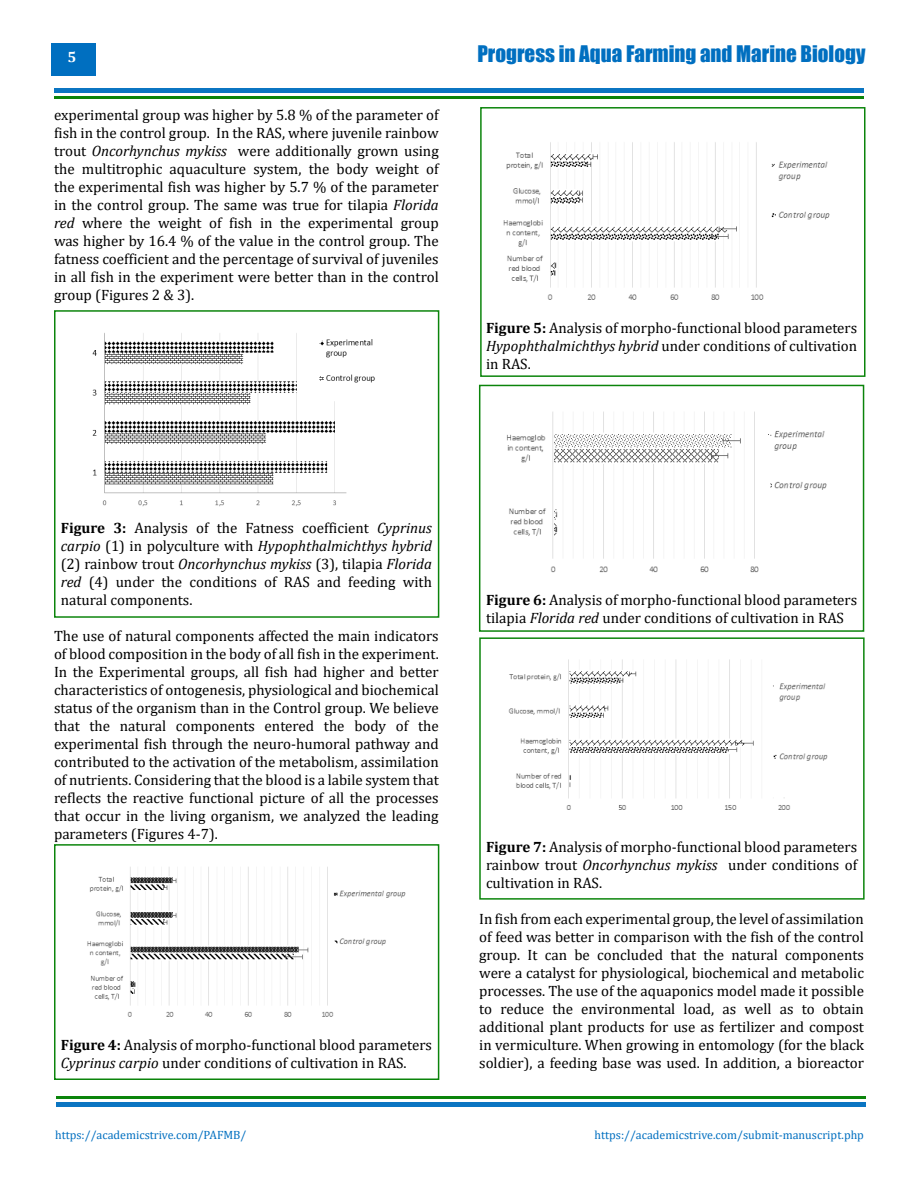
<style>
.page{position:relative;width:918px;height:1188px;background:#fff}
.page>*{position:absolute;margin:0;border:0;box-sizing:border-box;transform-origin:0 0}
.t1{font:21px "Impact";color:#006fc0}
.t2{font:15px/18px "Cambria";color:#000;text-align:justify}
.t3{font:700 15px "Cambria";color:#fff}
.t4{font:12px "Cambria";color:#006fc0}
.s1{font-style:italic}
.s2{font-weight:700}
</style>
<div class="page">
<div style="left:51px;top:43px;width:45px;height:33px;background:#006fc0"></div>
<div style="left:54px;top:88px;width:810px;height:5px;background:#0b75c2"></div>
<div style="left:56px;top:1102px;width:810px;height:5px;background:#0b75c2"></div>
<hr style="left:54px;top:96px;width:810px;height:3px;background:#007f01">
<hr style="left:56px;top:1096px;width:810px;height:3px;background:#007f01">
<img style="left:92px;top:333px;width:283px;height:174px">
<img style="left:87px;top:867px;width:319px;height:150px">
<img style="left:503px;top:142px;width:327px;height:158px">
<img style="left:507px;top:411px;width:320px;height:162px">
<img style="left:508px;top:659px;width:320px;height:151px">
<div style="left:54px;top:310px;width:385px;height:308px;border:2px solid #007f01"></div>
<div style="left:54px;top:844px;width:385px;height:236px;border:2px solid #007f01"></div>
<div style="left:480px;top:107px;width:386px;height:270px;border:2px solid #007f01"></div>
<div style="left:479px;top:385px;width:385px;height:247px;border:2px solid #007f01"></div>
<div style="left:479px;top:637px;width:386px;height:263px;border:2px solid #007f01"></div>
<p class="t3" style="left:68px;top:47px;width:10px">5</p>
<p class="t2" style="left:54px;top:105px;width:386px">experimental group was higher by 5.8 % of the parameter of fish in the control group. In the RAS, where juvenile rainbow trout <span class="s1">Oncorhynchus mykiss</span> were additionally grown using the multitrophic aquaculture system, the body weight of the experimental fish was higher by 5.7 % of the parameter in the control group. The same was true for tilapia <span class="s1">Florida red</span> where the weight of fish in the experimental group was higher by 16.4 % of the value in the control group. The fatness coefficient and the percentage of survival of juveniles in all fish in the experiment were better than in the control group (Figures 2 &amp; 3).</p>
<h1 class="t1" style="left:477px;top:37px;width:389px">Progress in Aqua Farming and Marine Biology</h1>
<p class="t2" style="left:486px;top:318px;width:373px"><span class="s2">Figure 5:</span> Analysis of morpho-functional blood parameters <span class="s1">Hypophthalmichthys hybrid</span> under conditions of cultivation in RAS.</p>
<p class="t2" style="left:61px;top:519px;width:373px"><span class="s2">Figure 3:</span> Analysis of the Fatness coefficient <span class="s1">Cyprinus carpio</span> (1) in polyculture with <span class="s1">Hypophthalmichthys hybrid </span>(2) rainbow trout <span class="s1">Oncorhynchus mykiss</span> (3), tilapia <span class="s1">Florida red</span> (4) under the conditions of RAS and feeding with natural components.</p>
<p class="t2" style="left:54px;top:627px;width:386px">The use of natural components affected the main indicators of blood composition in the body of all fish in the experiment.<br>In the Experimental groups, all fish had higher and better characteristics of ontogenesis, physiological and biochemical status of the organism than in the Control group. We believe that the natural components entered the body of the experimental fish through the neuro-humoral pathway and contributed to the activation of the metabolism, assimilation of nutrients. Considering that the blood is a labile system that reflects the reactive functional picture of all the processes that occur in the living organism, we analyzed the leading parameters (Figures 4-7).</p>
<p class="t2" style="left:61px;top:1036px;width:373px"><span class="s2">Figure 4:</span> Analysis of morpho-functional blood parameters<br><span class="s1">Cyprinus carpio</span> under conditions of cultivation in RAS.</p>
<p class="t2" style="left:486px;top:591px;width:373px"><span class="s2">Figure 6:</span> Analysis of morpho-functional blood parameters tilapia <span class="s1">Florida red</span> under conditions of cultivation in RAS</p>
<p class="t2" style="left:486px;top:838px;width:373px"><span class="s2">Figure 7:</span> Analysis of morpho-functional blood parameters rainbow trout <span class="s1">Oncorhynchus mykiss</span> under conditions of cultivation in RAS.</p>
<p class="t2" style="left:479px;top:910px;width:386px">In fish from each experimental group, the level of assimilation of feed was better in comparison with the fish of the control group. It can be concluded that the natural components were a catalyst for physiological, biochemical and metabolic processes. The use of the aquaponics model made it possible to reduce the environmental load, as well as to obtain additional plant products for use as fertilizer and compost in vermiculture. When growing in entomology (for the black soldier), a feeding base was used. In addition, a bioreactor</p>
<p class="t4" style="left:55px;top:1128px;width:193px">https://academicstrive.com/PAFMB/</p>
<p class="t4" style="left:594px;top:1128px;width:271px">https://academicstrive.com/submit-manuscript.php</p>
</div>
